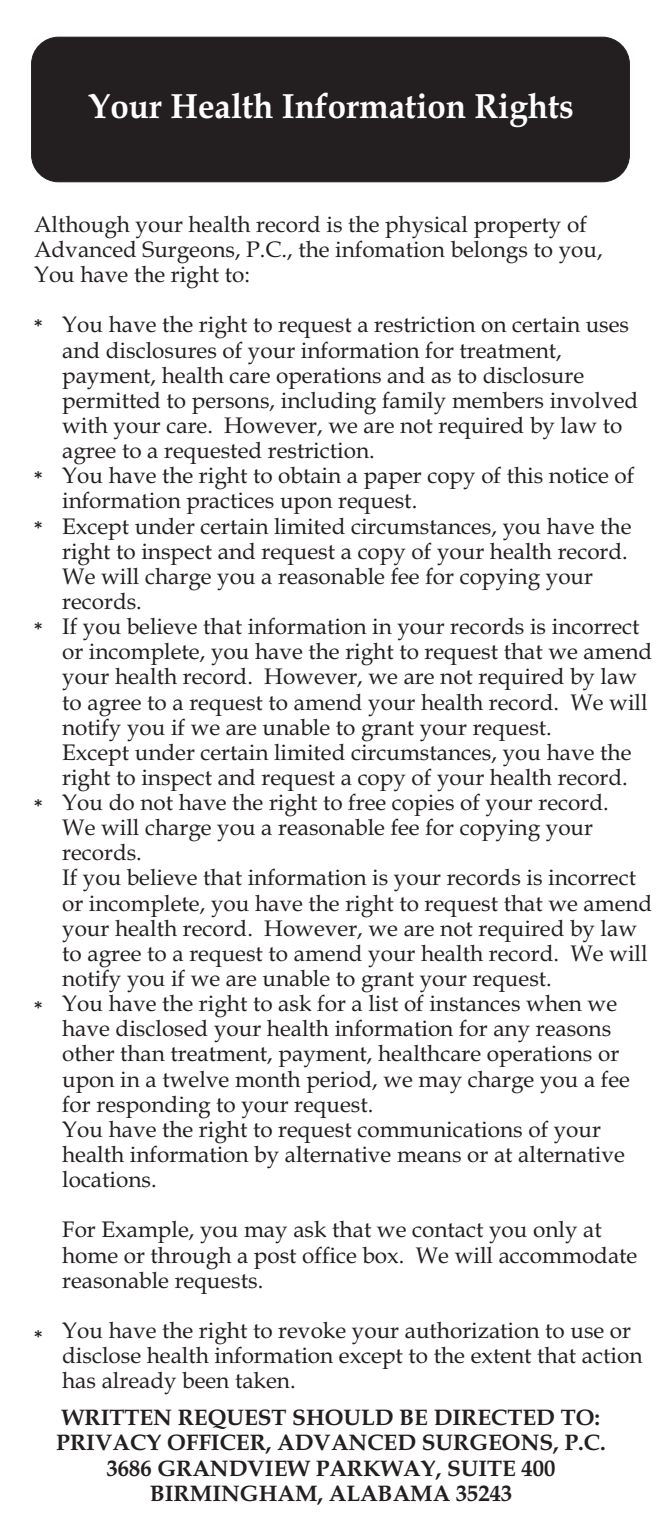
<style>
.page{position:relative;width:661px;height:1530px;background:#fff}
.page>*{position:absolute;margin:0;border:0;box-sizing:border-box;transform-origin:0 0}
.t1{font:700 35px "Book Antiqua";color:#fff;scale:.95 1}
.t2{font:22.5px/25.2px "Book Antiqua";color:#231f20}
.t3{font:700 22.5px/25.5px "Book Antiqua";color:#231f20;text-align:center}
.t4{font:700 22.5px "Quicksand";color:#231f20}
</style>
<div class="page">
<div style="left:31px;top:37px;width:598px;height:145px;background:#231f20;border:1px solid #231f20;border-radius:27px"></div>
<h1 class="t1" style="left:88px;top:92px;width:512px">Your Health Information Rights</h1>
<p class="t2" style="left:34px;top:214px;width:569px">Although your health record is the physical property of<br>Advanced Surgeons, P.C., the infomation belongs to you,<br>You have the right to:</p>
<p class="t2" style="left:62px;top:315px;width:591px">You have the right to request a restriction on certain uses and disclosures of your information for treatment, payment, health care operations and as to disclosure permitted to persons, including family members involved with your care. However, we are not required by law to agree to a requested restriction.<br>You have the right to obtain a paper copy of this notice of information practices upon request.<br>Except under certain limited circumstances, you have the right to inspect and request a copy of your health record.<br>We will charge you a reasonable fee for copying your records.<br>If you believe that information in your records is incorrect or incomplete, you have the right to request that we amend your health record. However, we are not required by law to agree to a request to amend your health record. We will notify you if we are unable to grant your request.<br>Except under certain limited circumstances, you have the right to inspect and request a copy of your health record.<br>You do not have the right to free copies of your record.<br>We will charge you a reasonable fee for copying your records.<br>If you believe that information is your records is incorrect or incomplete, you have the right to request that we amend your health record. However, we are not required by law to agree to a request to amend your health record. We will notify you if we are unable to grant your request.<br>You have the right to ask for a list of instances when we have disclosed your health information for any reasons other than treatment, payment, healthcare operations or upon in a twelve month period, we may charge you a fee for responding to your request.<br>You have the right to request communications of your health information by alternative means or at alternative locations.</p>
<p class="t2" style="left:62px;top:1220px;width:576px">For Example, you may ask that we contact you only at home or through a post office box. We will accommodate reasonable requests.</p>
<p class="t2" style="left:62px;top:1320px;width:581px">You have the right to revoke your authorization to use or disclose health information except to the extent that action has already been taken.</p>
<p class="t4" style="left:33px;top:314px;width:11px">*</p>
<p class="t4" style="left:33px;top:465px;width:11px">*</p>
<p class="t4" style="left:33px;top:516px;width:11px">*</p>
<p class="t4" style="left:33px;top:617px;width:11px">*</p>
<p class="t4" style="left:33px;top:794px;width:11px">*</p>
<p class="t4" style="left:33px;top:996px;width:11px">*</p>
<p class="t4" style="left:33px;top:1324px;width:11px">*</p>
<p class="t3" style="left:56px;top:1407px;width:550px">WRITTEN REQUEST SHOULD BE DIRECTED TO:<br>PRIVACY OFFICER, ADVANCED SURGEONS, P.C.<br>3686 GRANDVIEW PARKWAY, SUITE 400<br>BIRMINGHAM, ALABAMA 35243</p>
</div>
